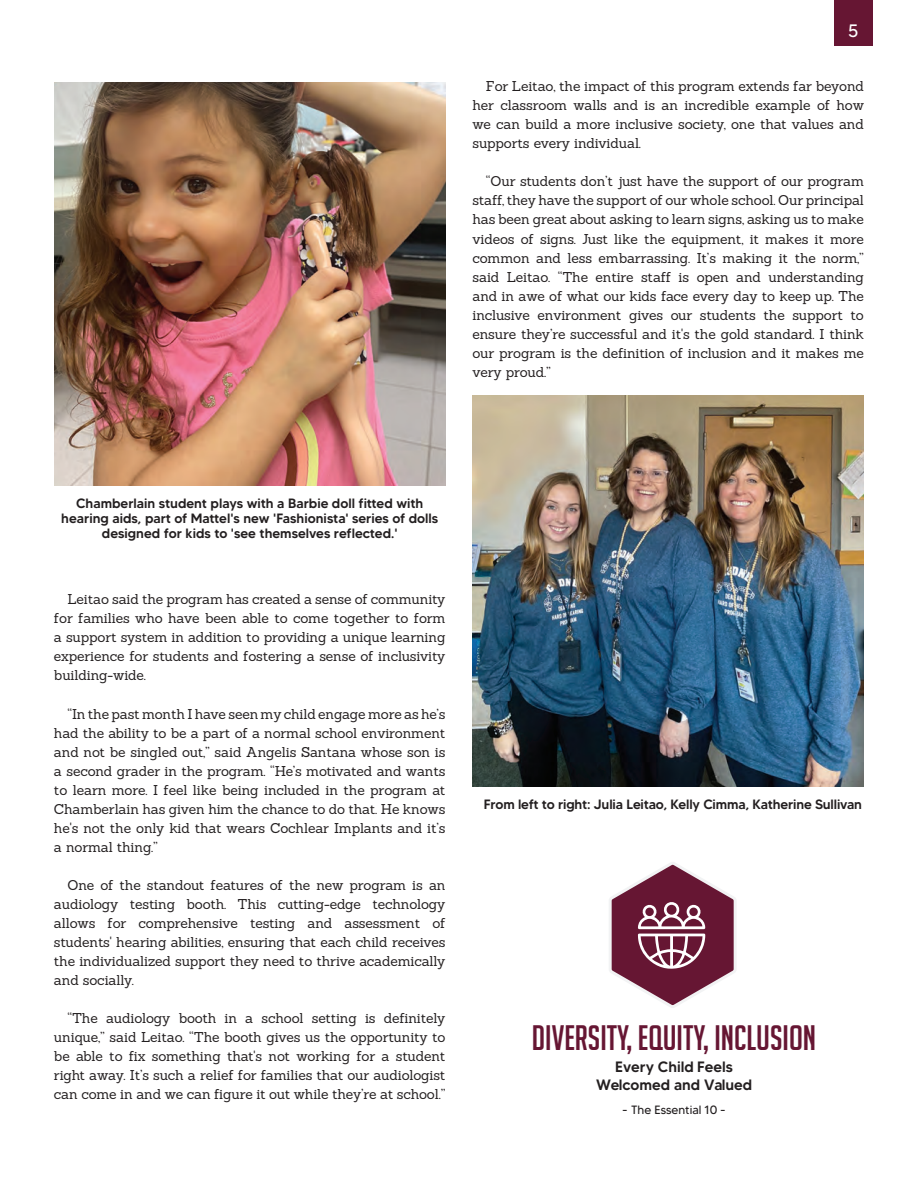
<style>
.page{position:relative;width:918px;height:1188px;background:#fff}
.page>*{position:absolute;margin:0;border:0;box-sizing:border-box;transform-origin:0 0}
.t1{font:34.5px "Big Noodle Titling";color:#661633}
.t2{font:18px "MADETOMMY";color:#fff}
.t3{font:500 15px/18px "MADETOMMY";color:#231f20;text-align:center}
.t4{font:13.8px/19px "Sanchez";letter-spacing:-.01em;color:#231f20;text-align:justify}
.t5{font:500 13.5px/15px "MADETOMMY";color:#231f20;text-align:center}
.t6{font:12px "MADETOMMY";color:#231f20}
</style>
<div class="page">
<img style="left:54px;top:83px;width:392px;height:403px">
<div style="left:834px;top:0;width:38px;height:46px;background:#661633"></div>
<img style="left:472px;top:395px;width:392px;height:392px">
<svg style="left:609px;top:862px;width:127px;height:146px"></svg>
<h2 class="t2" style="left:848px;top:20px;width:12px">5</h2>
<p class="t4" style="left:472px;top:77px;width:393px;text-indent:14px">For Leitao, the impact of this program extends far beyond her classroom walls and is an incredible example of how we can build a more inclusive society, one that values and supports every individual.</p>
<p class="t4" style="left:472px;top:172px;width:393px;text-indent:14px">“Our students don’t just have the support of our program staff, they have the support of our whole school. Our principal has been great about asking to learn signs, asking us to make videos of signs. Just like the equipment, it makes it more common and less embarrassing. It’s making it the norm,” said Leitao. “The entire staff is open and understanding and in awe of what our kids face every day to keep up. The inclusive environment gives our students the support to ensure they’re successful and it's the gold standard. I think our program is the definition of inclusion and it makes me very proud.”</p>
<p class="t5" style="left:61px;top:496px;width:379px">Chamberlain student plays with a Barbie doll fitted with hearing aids, part of Mattel's new 'Fashionista' series of dolls designed for kids to 'see themselves reflected.'</p>
<p class="t4" style="left:54px;top:590px;width:393px;text-indent:14px">Leitao said the program has created a sense of community for families who have been able to come together to form a support system in addition to providing a unique learning experience for students and fostering a sense of inclusivity building-wide.</p>
<p class="t4" style="left:54px;top:704px;width:393px;text-indent:14px">“In the past month I have seen my child engage more as he’s had the ability to be a part of a normal school environment and not be singled out,” said Angelis Santana whose son is a second grader in the program. “He’s motivated and wants to learn more. I feel like being included in the program at Chamberlain has given him the chance to do that. He knows he's not the only kid that wears Cochlear Implants and it’s a normal thing.”</p>
<p class="t4" style="left:54px;top:875px;width:393px;text-indent:14px">One of the standout features of the new program is an audiology testing booth. This cutting-edge technology allows for comprehensive testing and assessment of students' hearing abilities, ensuring that each child receives the individualized support they need to thrive academically and socially.</p>
<p class="t4" style="left:54px;top:1008px;width:393px;text-indent:14px">“The audiology booth in a school setting is definitely unique,” said Leitao. “The booth gives us the opportunity to be able to fix something that's not working for a student right away. It’s such a relief for families that our audiologist can come in and we can figure it out while they’re at school.”</p>
<p class="t5" style="left:484px;top:796px;width:380px">From left to right: Julia Leitao, Kelly Cimma, Katherine Sullivan</p>
<h1 class="t1" style="left:532px;top:1019px;width:286px">DIVERSITY, EQUITY, INCLUSIOn</h1>
<p class="t3" style="left:596px;top:1058px;width:158px">Every Child Feels<br>Welcomed and Valued</p>
<p class="t6" style="left:622px;top:1103px;width:105px">- The Essential 10 -</p>
</div>
